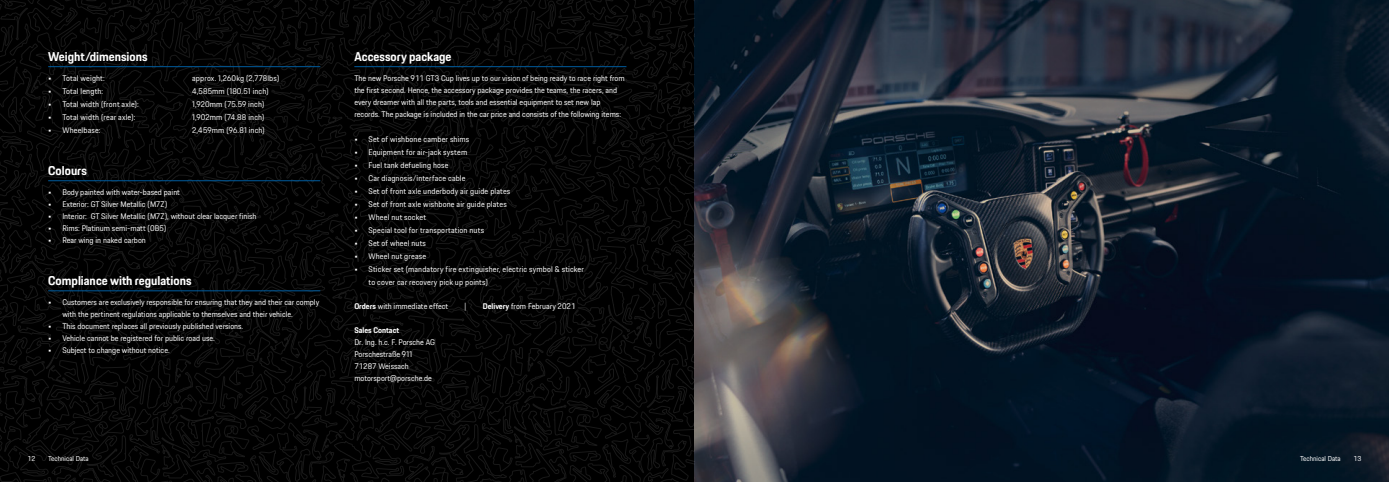
<style>
.page{position:relative;width:1389px;height:482px;background:#fff}
.page>*{position:absolute;margin:0;border:0;box-sizing:border-box;transform-origin:0 0}
.t1{font:700 12.5px "Porsche Next";color:#fff}
.t2{font:8px/12px "Porsche Next";color:#fff}
.t3{font:8px/13px "Porsche Next";letter-spacing:.02em;color:#fff}
.t4{font:700 8px "Porsche Next";color:#fff}
.t5{font:7px "Porsche Next";color:#fff}
.s1{font-weight:700}
</style>
<div class="page">
<img style="left:695px;top:0;width:694px;height:482px">
<svg style="left:0;top:0;width:695px;height:482px;background:#050505"></svg>
<hr style="left:48px;top:66px;width:272px;height:1px;background:#005c9e">
<hr style="left:48px;top:180px;width:272px;height:1px;background:#005c9e">
<hr style="left:48px;top:291px;width:272px;height:1px;background:#005c9e">
<hr style="left:354px;top:66px;width:272px;height:1px;background:#005c9e">
<h1 class="t1" style="left:48px;top:48px;width:101px">Weight/dimensions</h1>
<p class="t3" style="left:48px;top:71px;width:58px">• Total weight:</p>
<p class="t3" style="left:192px;top:71px;width:89px">approx. 1,260kg (2,778lbs)</p>
<p class="t3" style="left:48px;top:84px;width:57px">• Total length:</p>
<p class="t3" style="left:192px;top:84px;width:78px">4,585mm (180.51 inch)</p>
<p class="t3" style="left:48px;top:97px;width:92px">• Total width (front axle):</p>
<p class="t3" style="left:192px;top:97px;width:74px">1,920mm (75.59 inch)</p>
<p class="t3" style="left:48px;top:110px;width:89px">• Total width (rear axle):</p>
<p class="t3" style="left:192px;top:110px;width:74px">1,902mm (74.88 inch)</p>
<p class="t3" style="left:48px;top:123px;width:54px">• Wheelbase:</p>
<p class="t3" style="left:192px;top:123px;width:74px">2,459mm (96.81 inch)</p>
<h1 class="t1" style="left:48px;top:162px;width:40px">Colours</h1>
<p class="t2" style="left:48px;top:186px;width:133px">• Body painted with water-based paint</p>
<p class="t2" style="left:48px;top:198px;width:120px">• Exterior: GT Silver Metallic (M7Z)</p>
<p class="t2" style="left:48px;top:210px;width:210px">• Interior: GT Silver Metallic (M7Z), without clear lacquer finish</p>
<p class="t2" style="left:48px;top:222px;width:120px">• Rims: Platinum semi-matt (0B5)</p>
<p class="t2" style="left:48px;top:234px;width:99px">• Rear wing in naked carbon</p>
<h1 class="t1" style="left:48px;top:272px;width:145px">Compliance with regulations</h1>
<p class="t2" style="left:62px;top:296px;width:258px;text-indent:-14px">• Customers are exclusively responsible for ensuring that they and their car comply with the pertinent regulations applicable to themselves and their vehicle.</p>
<p class="t2" style="left:48px;top:320px;width:197px">• This document replaces all previously published versions.</p>
<p class="t2" style="left:48px;top:332px;width:168px">• Vehicle cannot be registered for public road use.</p>
<p class="t2" style="left:48px;top:344px;width:123px">• Subject to change without notice.</p>
<h1 class="t1" style="left:354px;top:48px;width:99px">Accessory package</h1>
<p class="t2" style="left:354px;top:72px;width:272px">The new Porsche 911 GT3 Cup lives up to our vision of being ready to race right from the first second. Hence, the accessory package provides the teams, the racers, and every dreamer with all the parts, tools and essential equipment to set new lap records. The package is included in the car price and consists of the following items:</p>
<p class="t3" style="left:354px;top:132px;width:117px">• Set of wishbone camber shims</p>
<p class="t3" style="left:354px;top:145px;width:114px">• Equipment for air-jack system</p>
<p class="t3" style="left:354px;top:158px;width:96px">• Fuel tank defueling hose</p>
<p class="t3" style="left:354px;top:171px;width:113px">• Car diagnosis/interface cable</p>
<p class="t3" style="left:354px;top:184px;width:158px">• Set of front axle underbody air guide plates</p>
<p class="t3" style="left:354px;top:197px;width:154px">• Set of front axle wishbone air guide plates</p>
<p class="t3" style="left:354px;top:210px;width:73px">• Wheel nut socket</p>
<p class="t3" style="left:354px;top:223px;width:131px">• Special tool for transportation nuts</p>
<p class="t3" style="left:354px;top:236px;width:73px">• Set of wheel nuts</p>
<p class="t3" style="left:354px;top:249px;width:73px">• Wheel nut grease</p>
<p class="t3" style="left:369px;top:262px;width:217px;text-indent:-14px">• Sticker set (mandatory fire extinguisher, electric symbol &amp; sticker to cover car recovery pick up points)</p>
<p class="t2" style="left:354px;top:300px;width:95px"><span class="s1">Orders</span> with immediate effect</p>
<p class="t2" style="left:464px;top:300px;width:4px">|</p>
<p class="t2" style="left:483px;top:300px;width:94px"><span class="s1">Delivery</span> from February 2021</p>
<p class="t4" style="left:354px;top:324px;width:46px">Sales Contact</p>
<p class="t2" style="left:354px;top:336px;width:82px">Dr. Ing. h.c. F. Porsche AG<br>Porschestraße 911<br>71287 Weissach motorsport@porsche.de</p>
<p class="t5" style="left:28px;top:454px;width:9px">12</p>
<p class="t5" style="left:48px;top:454px;width:42px">Technical Data</p>
<p class="t5" style="left:1300px;top:454px;width:42px">Technical Data</p>
<p class="t5" style="left:1354px;top:454px;width:9px">13</p>
</div>
